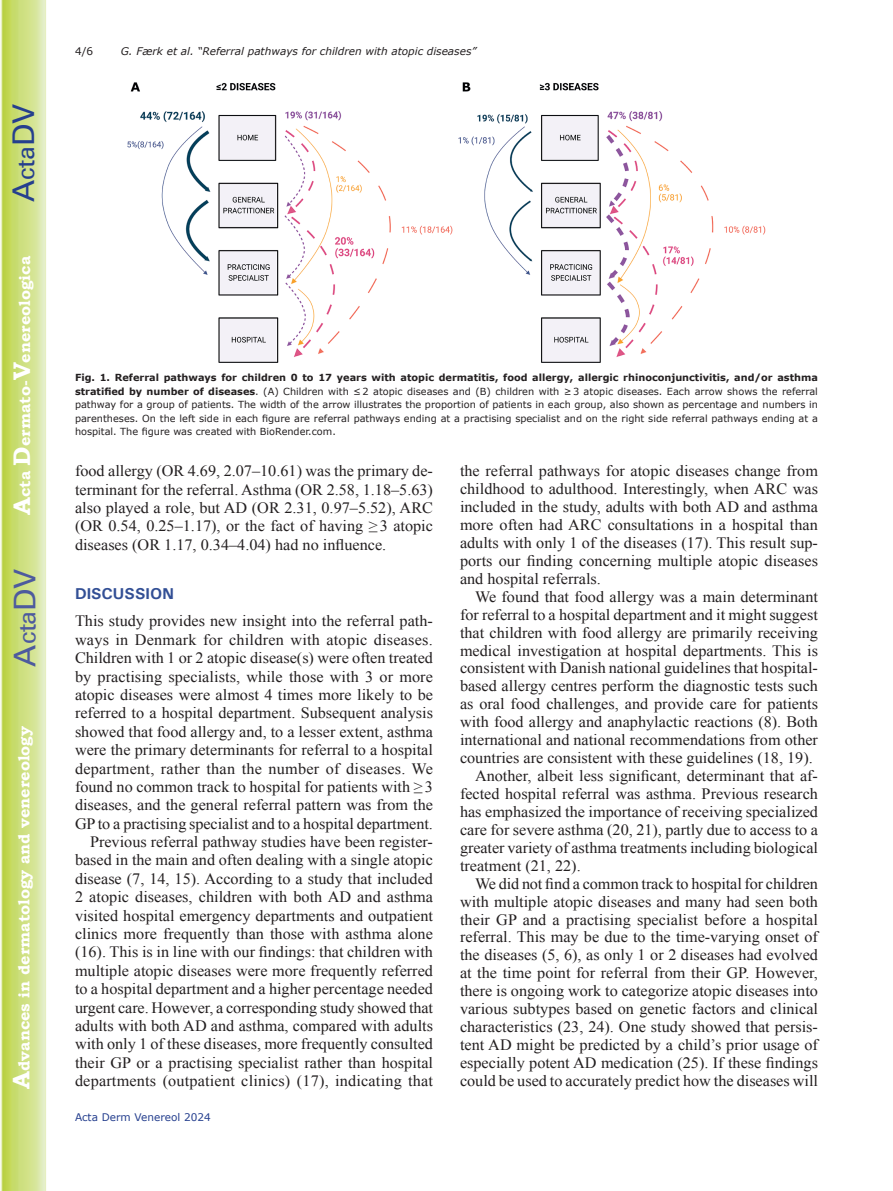
<style>
.page{position:relative;width:893px;height:1191px;background:#fff}
.page>*{position:absolute;margin:0;border:0;box-sizing:border-box;transform-origin:0 0}
.t1{font:30px "Univers";color:#4d5a9e}
.t2{font:30px "Univers";color:#253f8e}
.t3{font:15.75px/18.5px "Times New Roman";color:#231f20;text-align:justify}
.t4{font:700 15.75px "Bookman Old Style";color:#fff}
.t5{font:700 15.75px "Univers";color:#324f95}
.t6{font:italic 10.5px "Verdana";color:#231f20}
.t7{font:10.5px "Verdana";color:#253f8e}
.t8{font:10.5px "Verdana";color:#231f20}
.t9{font:9.75px/13.5px "Verdana";color:#231f20;text-align:justify}
.s1{font-size:24px}
.s2{font-weight:700}
</style>
<div class="page">
<svg style="left:1px;top:0;width:45px;height:1191px;background:#cfe084"></svg>
<img style="left:127px;top:83px;width:638px;height:280px">
<h1 class="t2" style="left:6px;top:202px;width:100px;rotate:-90deg">A<span class="s1">cta</span>DV</h1>
<p class="t4" style="left:15px;top:515px;width:260px;rotate:-90deg"><span class="s1">A</span>cta <span class="s1">D</span>ermato-<span class="s1">V</span>enereologica</p>
<h1 class="t1" style="left:7px;top:666px;width:100px;rotate:-90deg">A<span class="s1">cta</span>DV</h1>
<p class="t4" style="left:15px;top:1088px;width:364px;rotate:-90deg"><span class="s1">A</span>dvances in dermatology and venereology</p>
<p class="t8" style="left:75px;top:44px;width:20px">4/6</p>
<p class="t6" style="left:121px;top:44px;width:357px">G. Færk et al. “Referral pathways for children with atopic diseases”</p>
<p class="t9" style="left:75px;top:371px;width:744px"><span class="s2">Fig. 1. Referral pathways for children 0 to 17 years with atopic dermatitis, food allergy, allergic rhinoconjunctivitis, and/or asthma stratified by number of diseases</span>. (A) Children with ≤2 atopic diseases and (B) children with ≥3 atopic diseases. Each arrow shows the referral pathway for a group of patients. The width of the arrow illustrates the proportion of patients in each group, also shown as percentage and numbers in parentheses. On the left side in each figure are referral pathways ending at a practising specialist and on the right side referral pathways ending at a hospital. The figure was created with BioRender.com.</p>
<p class="t3" style="left:75px;top:461px;width:359px">food allergy (OR 4.69, 2.07–10.61) was the primary de&shy;terminant for the referral. Asthma (OR 2.58, 1.18–5.63) also played a role, but AD (OR 2.31, 0.97–5.52), ARC (OR 0.54, 0.25–1.17), or the fact of having ≥3 atopic diseases (OR 1.17, 0.34–4.04) had no influence.</p>
<p class="t5" style="left:75px;top:583px;width:100px">DISCUSSION</p>
<p class="t3" style="left:75px;top:611px;width:360px;text-align:right">This study provides new insight into the referral path&shy;ways in Denmark for children with atopic diseases.<br>Children with 1 or 2 atopic disease(s) were often treated by practising specialists, while those with 3 or more atopic diseases were almost 4 times more likely to be referred to a hospital department. Subsequent analysis showed that food allergy and, to a lesser extent, asthma were the primary determinants for referral to a hospital department, rather than the number of diseases. We found no common track to hospital for patients with ≥3 diseases, and the general referral pattern was from the GP to a practising specialist and to a hospital department.<br>Previous referral pathway studies have been register&shy;based in the main and often dealing with a single atopic disease (7, 14, 15). According to a study that included 2 atopic diseases, children with both AD and asthma visited hospital emergency departments and outpatient clinics more frequently than those with asthma alone (16). This is in line with our findings: that children with multiple atopic diseases were more frequently referred to a hospital department and a higher percentage needed urgent care. However, a corresponding study showed that adults with both AD and asthma, compared with adults with only 1 of these diseases, more frequently consulted their GP or a practising specialist rather than hospital departments (outpatient clinics) (17), indicating that</p>
<p class="t7" style="left:75px;top:1110px;width:137px">Acta Derm Venereol 2024</p>
<p class="t3" style="left:460px;top:462px;width:360px;line-height:17.9px">the referral pathways for atopic diseases change from childhood to adulthood. Interestingly, when ARC was included in the study, adults with both AD and asthma more often had ARC consultations in a hospital than adults with only 1 of the diseases (17). This result sup&shy;ports our finding concerning multiple atopic diseases and hospital referrals.</p>
<p class="t3" style="left:475px;top:587px;width:344px">We found that food allergy was a main determinant</p>
<p class="t3" style="left:460px;top:605px;width:359px">for referral to a hospital department and it might suggest</p>
<p class="t3" style="left:460px;top:623px;width:360px">that children with food allergy are primarily receiving</p>
<p class="t3" style="left:460px;top:641px;width:360px">medical investigation at hospital departments. This is</p>
<p class="t3" style="left:460px;top:658px;width:360px">consistent with Danish national guidelines that hospital-</p>
<p class="t3" style="left:460px;top:676px;width:360px">based allergy centres perform the diagnostic tests such</p>
<p class="t3" style="left:460px;top:694px;width:360px">as oral food challenges, and provide care for patients</p>
<p class="t3" style="left:460px;top:712px;width:360px">with food allergy and anaphylactic reactions (8). Both</p>
<p class="t3" style="left:460px;top:730px;width:360px">international and national recommendations from other</p>
<p class="t3" style="left:460px;top:748px;width:354px">countries are consistent with these guidelines (18, 19).</p>
<p class="t3" style="left:475px;top:766px;width:344px">Another, albeit less significant, determinant that af-</p>
<p class="t3" style="left:460px;top:784px;width:359px">fected hospital referral was asthma. Previous research</p>
<p class="t3" style="left:460px;top:802px;width:359px">has emphasized the importance of receiving specialized</p>
<p class="t3" style="left:460px;top:820px;width:360px">care for severe asthma (20, 21), partly due to access to a</p>
<p class="t3" style="left:460px;top:838px;width:359px">greater variety of asthma treatments including biological</p>
<p class="t3" style="left:460px;top:856px;width:122px">treatment (21, 22).</p>
<p class="t3" style="left:475px;top:874px;width:345px">We did not find a common track to hospital for children</p>
<p class="t3" style="left:460px;top:892px;width:359px">with multiple atopic diseases and many had seen both</p>
<p class="t3" style="left:460px;top:909px;width:359px">their GP and a practising specialist before a hospital</p>
<p class="t3" style="left:460px;top:927px;width:360px">referral. This may be due to the time-varying onset of</p>
<p class="t3" style="left:460px;top:945px;width:359px">the diseases (5, 6), as only 1 or 2 diseases had evolved</p>
<p class="t3" style="left:460px;top:963px;width:360px">at the time point for referral from their GP. However,</p>
<p class="t3" style="left:460px;top:981px;width:359px">there is ongoing work to categorize atopic diseases into</p>
<p class="t3" style="left:460px;top:999px;width:360px">various subtypes based on genetic factors and clinical</p>
<p class="t3" style="left:460px;top:1017px;width:359px">characteristics (23, 24). One study showed that persis-</p>
<p class="t3" style="left:460px;top:1035px;width:359px">tent AD might be predicted by a child’s prior usage of</p>
<p class="t3" style="left:460px;top:1053px;width:359px">especially potent AD medication (25). If these findings</p>
<p class="t3" style="left:460px;top:1071px;width:359px">could be used to accurately predict how the diseases will</p>
</div>
